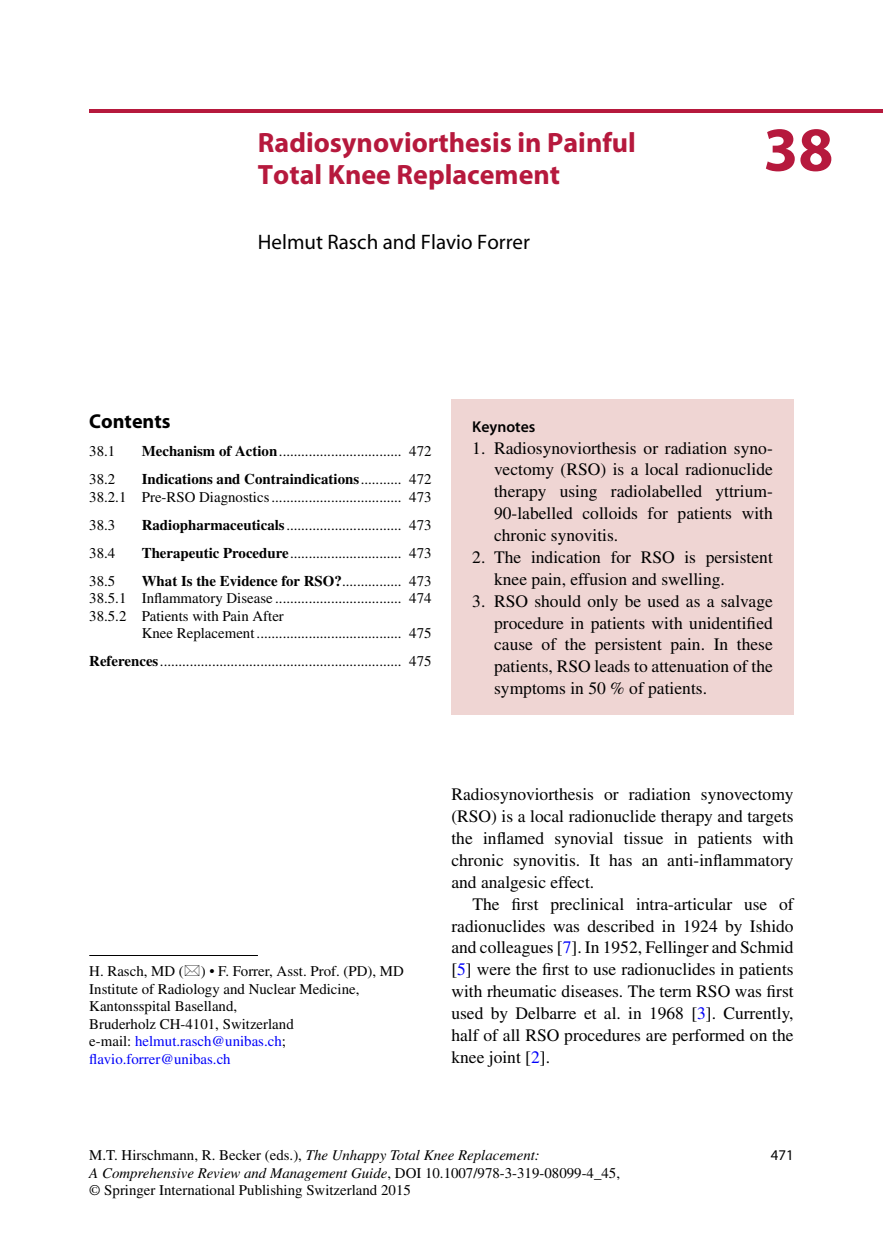
<style>
.page{position:relative;width:883px;height:1260px;background:#fff}
.page>*{position:absolute;margin:0;border:0;box-sizing:border-box;transform-origin:0 0}
.t1{font:700 63px "Mtnmyr Myriad";color:#b6193d}
.t2{font:700 28px/31.5px "Mtnmyr Myriad";color:#b6193d}
.t3{font:21px "Krdwmd Myriad";color:#000}
.t4{font:700 20.12px "Mtnmyr Myriad";color:#000}
.t5{font:17.5px/21.9px "Vgrxvt Times";color:#000;text-align:justify}
.t6{font:600 15.75px "Xkcrlc Myriad";color:#000}
.t7{font:14.88px/17.5px "Vgrxvt Times";color:#000}
.t8{font:italic 14.88px "Cblgjd Times";color:#000}
.t9{font:700 14.88px "Ctsjfk Times";color:#000}
.t10{font:14.88px "Rvpxtx Myriad";color:#000}
.s1{font-family:"Ctsjfk Times";font-weight:700}
.s2{font-family:"Vgrxvt Times";font-weight:400}
.s3{color:#0000fa}
.s4{font-family:"Vgrxvt Times";font-style:normal}
</style>
<div class="page">
<hr style="left:89px;top:109px;width:794px;height:3px;background:#b6193d">
<hr style="left:89px;top:955px;width:169px;height:1px;background:#000">
<div style="left:451px;top:399px;width:343px;height:316px;background:#efd5d3"></div>
<h2 class="t2" style="left:258px;top:129px;width:380px">Radiosynoviorthesis in Painful<br>Total Knee Replacement</h2>
<p class="t3" style="left:258px;top:234px;width:274px">Helmut Rasch and Flavio Forrer</p>
<h1 class="t1" style="left:763px;top:126px;width:71px">38</h1>
<p class="t4" style="left:89px;top:414px;width:83px">Contents</p>
<p class="t7" style="left:89px;top:444px;width:28px">38.1</p>
<p class="t7" style="left:142px;top:444px;width:291px"><span class="s1">Mechanism of Action</span> ................................. 472</p>
<p class="t7" style="left:89px;top:472px;width:28px">38.2</p>
<p class="t9" style="left:142px;top:474px;width:291px">Indications and Contraindications <span class="s2">........... 472</span></p>
<p class="t7" style="left:89px;top:484px;width:344px;line-height:28px">38.2.1 Pre-RSO Diagnostics ................................... 473<br>38.3</p>
<p class="t7" style="left:142px;top:517px;width:291px"><span class="s1">Radiopharmaceuticals</span> ............................... 473</p>
<p class="t7" style="left:89px;top:545px;width:28px">38.4</p>
<p class="t7" style="left:142px;top:545px;width:291px"><span class="s1">Therapeutic Procedure</span> .............................. 473</p>
<p class="t7" style="left:89px;top:573px;width:28px">38.5</p>
<p class="t9" style="left:142px;top:575px;width:291px">What Is the Evidence for RSO? <span class="s2">................ 473</span></p>
<p class="t7" style="left:89px;top:591px;width:344px">38.5.1 Inflammatory Disease .................................. 474<br>38.5.2 Patients with Pain After</p>
<p class="t7" style="left:89px;top:621px;width:344px;line-height:28px;text-align:right">Knee Replacement ....................................... 475<br><span class="s1">References</span> ................................................................. 475</p>
<p class="t6" style="left:472px;top:420px;width:65px">Keynotes</p>
<p class="t5" style="left:494px;top:438px;width:280px;text-indent:-22px">1. Radiosynoviorthesis or radiation syno&shy;vectomy (RSO) is a local radionuclide therapy using radiolabelled yttrium-90-labelled colloids for patients with chronic synovitis.</p>
<p class="t5" style="left:494px;top:548px;width:280px;text-indent:-22px">2. The indication for RSO is persistent knee pain, effusion and swelling.</p>
<p class="t5" style="left:494px;top:591px;width:280px;text-indent:-22px">3. RSO should only be used as a salvage procedure in patients with unidentified cause of the persistent pain. In these patients, RSO leads to attenuation of the symptoms in 50 % of patients.</p>
<p class="t7" style="left:89px;top:964px;width:316px">H. Rasch , MD ( ) • F. Forrer , Asst. Prof. (PD), MD Institute of Radiology and Nuclear Medicine, Kantonsspital Baselland ,<br>Bruderholz CH-4101 , Switzerland<br>e-mail: <span class="s3">helmut.rasch@unibas.ch</span>; <span class="s3">flavio.forrer@unibas.ch</span></p>
<p class="t5" style="left:451px;top:785px;width:344px">Radiosynoviorthesis or radiation synovectomy (RSO) is a local radionuclide therapy and targets the inflamed synovial tissue in patients with chronic synovitis. It has an anti-inflammatory and analgesic effect.</p>
<p class="t5" style="left:451px;top:895px;width:344px;text-indent:21px">The first preclinical intra-articular use of radionuclides was described in 1924 by Ishido and colleagues [ <span class="s3">7</span> ]. In 1952, Fellinger and Schmid [ <span class="s3">5</span> ] were the first to use radionuclides in patients with rheumatic diseases. The term RSO was first used by Delbarre et al. in 1968 [ <span class="s3">3</span> ]. Currently, half of all RSO procedures are performed on the knee joint [ <span class="s3">2</span> ].</p>
<p class="t8" style="left:89px;top:1150px;width:452px"><span class="s4">M.T. Hirschmann, R. Becker (eds.),</span> The Unhappy Total Knee Replacement:</p>
<p class="t10" style="left:771px;top:1149px;width:24px">471</p>
<p class="t8" style="left:89px;top:1168px;width:532px">A Comprehensive Review and Management Guide<span class="s4">, DOI 10.1007/978-3-319-08099-4_45,</span></p>
<p class="t7" style="left:89px;top:1183px;width:323px">© Springer International Publishing Switzerland 2015</p>
</div>
